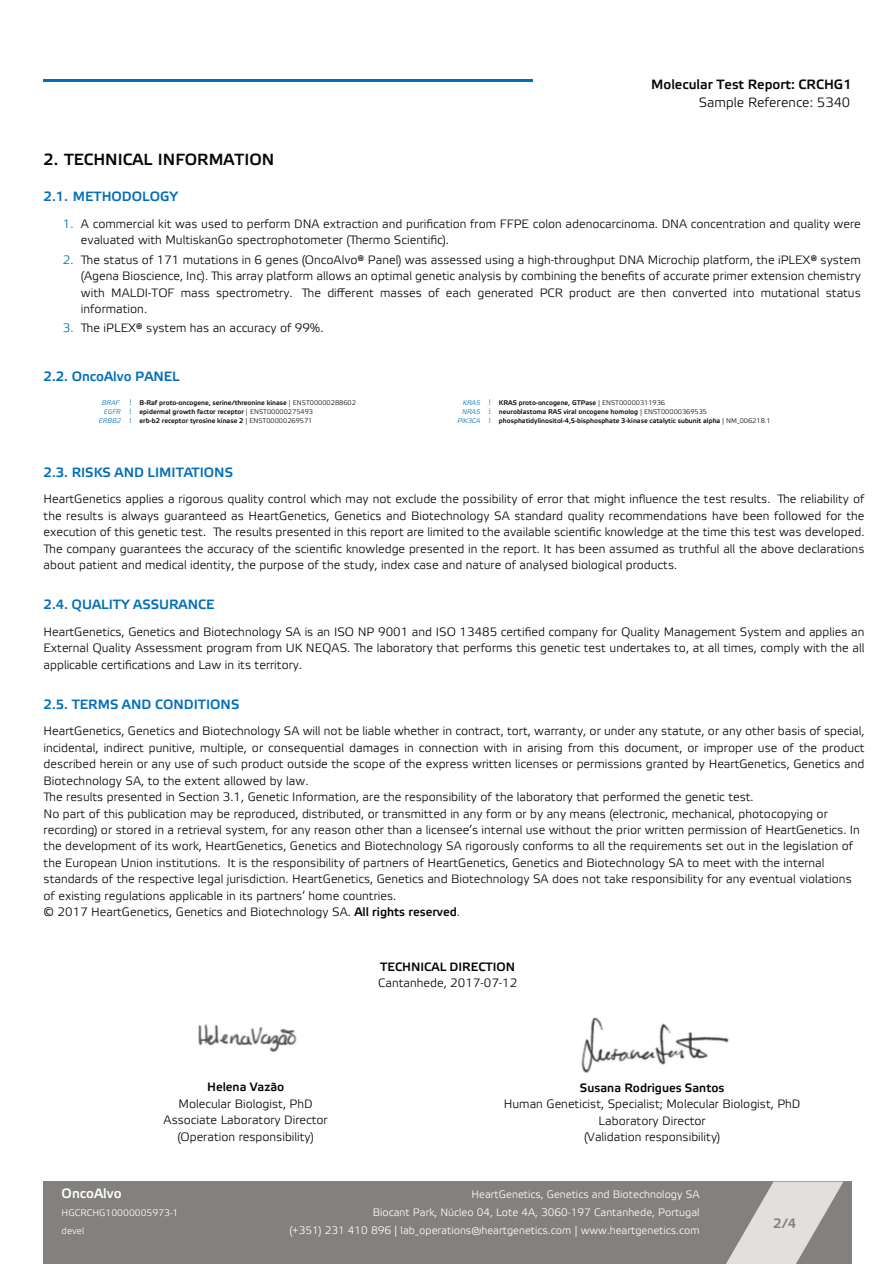
<style>
.page{position:relative;width:895px;height:1264px;background:#fff}
.page>*{position:absolute;margin:0;border:0;box-sizing:border-box;transform-origin:0 0}
.t1{font:700 16.2px "Elektra Light Pro";color:#080704}
.t2{font:700 13.5px "Elektra Light Pro";color:#006eb8}
.t3{font:700 13.5px "Elektra Light Pro";color:#080704}
.t4{font:13.5px "Elektra Light Pro";color:#080704}
.t5{font:700 13.5px "Elektra Light Pro";color:#fff}
.t6{font:700 13.5px "Elektra Light Pro";color:#83817f}
.t7{font:12.15px/16.5px "Elektra Light Pro";color:#080704;text-align:justify}
.t8{font:700 12.15px "Elektra Light Pro";color:#080704}
.t9{font:10.8px/18.1px "Elektra Light Pro";color:#fff;text-align:right}
.t10{font:9.45px/18.1px "Elektra Light Pro";color:#fff}
.t11{font:700 6.75px "Elektra Light Pro";color:#080704}
.t12{font:italic 6.75px "Elektra Light Pro";color:#006eb8}
.s1{color:#006eb8}
.s2{font-weight:400}
.s3{font-weight:700}
</style>
<div class="page">
<hr style="left:44px;top:80px;width:489px;height:2px;background:#006eb8">
<svg style="left:130px;top:399px;width:1px;height:24px"></svg>
<svg style="left:489px;top:399px;width:1px;height:24px"></svg>
<img style="left:199px;top:1024px;width:97px;height:27px">
<img style="left:581px;top:1017px;width:147px;height:55px">
<div style="left:44px;top:1181px;width:227px;height:82px;background:#83817f"></div>
<div style="left:271px;top:1181px;width:446px;height:82px;background:#83817f"></div>
<div style="left:717px;top:1181px;width:134px;height:82px;background:#83817f"></div>
<svg style="left:726px;top:1181px;width:117px;height:82px"></svg>
<p class="t3" style="left:651px;top:80px;width:202px">Molecular Test Report: CRCHG1</p>
<p class="t4" style="left:698px;top:98px;width:153px">Sample Reference: 5340</p>
<h1 class="t1" style="left:44px;top:153px;width:232px">2. TECHNICAL INFORMATION</h1>
<p class="t2" style="left:44px;top:191px;width:136px">2.1. METHODOLOGY</p>
<p class="t7" style="left:81px;top:216px;width:781px;text-indent:-18px"><span class="s1">1.</span> A commercial kit was used to perform DNA extraction and purification from FFPE colon adenocarcinoma. DNA concentration and quality were evaluated with MultiskanGo spectrophotometer (Thermo Scientific).</p>
<p class="t7" style="left:81px;top:252px;width:781px;text-indent:-18px"><span class="s1">2.</span> The status of 171 mutations in 6 genes (OncoAlvo® Panel) was assessed using a high-throughput DNA Microchip platform, the iPLEX® system (Agena Bioscience, Inc). This array platform allows an optimal genetic analysis by combining the benefits of accurate primer extension chemistry with MALDI-TOF mass spectrometry. The different masses of each generated PCR product are then converted into mutational status information.</p>
<p class="t7" style="left:63px;top:321px;width:262px"><span class="s1">3.</span> The iPLEX® system has an accuracy of 99%.</p>
<p class="t2" style="left:44px;top:371px;width:138px">2.2. OncoAlvo PANEL</p>
<p class="t12" style="left:102px;top:400px;width:19px">BRAF</p>
<p class="t11" style="left:140px;top:400px;width:218px">B-Raf proto-oncogene, serine/threonine kinase <span class="s2">| ENST00000288602</span></p>
<p class="t12" style="left:104px;top:409px;width:19px">EGFR</p>
<p class="t11" style="left:140px;top:409px;width:175px">epidermal growth factor receptor <span class="s2">| ENST00000275493</span></p>
<p class="t12" style="left:99px;top:418px;width:24px">ERBB2</p>
<p class="t11" style="left:140px;top:418px;width:174px">erb-b2 receptor tyrosine kinase 2 <span class="s2">| ENST00000269571</span></p>
<p class="t12" style="left:463px;top:400px;width:19px">KRAS</p>
<p class="t11" style="left:499px;top:400px;width:168px">KRAS proto-oncogene, GTPase <span class="s2">| ENST00000311936</span></p>
<p class="t12" style="left:462px;top:409px;width:20px">NRAS</p>
<p class="t11" style="left:499px;top:409px;width:210px">neuroblastoma RAS viral oncogene homolog <span class="s2">| ENST00000369535</span></p>
<p class="t12" style="left:457px;top:418px;width:25px">PIK3CA</p>
<p class="t11" style="left:499px;top:418px;width:273px">phosphatidylinositol-4,5-bisphosphate 3-kinase catalytic subunit alpha <span class="s2">| NM_006218.1</span></p>
<p class="t2" style="left:44px;top:467px;width:191px">2.3. RISKS AND LIMITATIONS</p>
<p class="t7" style="left:44px;top:492px;width:822px">HeartGenetics applies a rigorous quality control which may not exclude the possibility of error that might influence the test results. The reliability of the results is always guaranteed as HeartGenetics, Genetics and Biotechnology SA standard quality recommendations have been followed for the execution of this genetic test. The results presented in this report are limited to the available scientific knowledge at the time this test was developed.<br>The company guarantees the accuracy of the scientific knowledge presented in the report. It has been assumed as truthful all the above declarations about patient and medical identity, the purpose of the study, index case and nature of analysed biological products.</p>
<p class="t2" style="left:44px;top:599px;width:172px">2.4. QUALITY ASSURANCE</p>
<p class="t7" style="left:44px;top:624px;width:822px">HeartGenetics, Genetics and Biotechnology SA is an ISO NP 9001 and ISO 13485 certified company for Quality Management System and applies an External Quality Assessment program from UK NEQAS. The laboratory that performs this genetic test undertakes to, at all times, comply with the all applicable certifications and Law in its territory.</p>
<p class="t2" style="left:44px;top:699px;width:197px">2.5. TERMS AND CONDITIONS</p>
<p class="t7" style="left:44px;top:724px;width:822px;text-align:left">HeartGenetics, Genetics and Biotechnology SA will not be liable whether in contract, tort, warranty, or under any statute, or any other basis of special, incidental, indirect punitive, multiple, or consequential damages in connection with in arising from this document, or improper use of the product described herein or any use of such product outside the scope of the express written licenses or permissions granted by HeartGenetics, Genetics and Biotechnology SA, to the extent allowed by law.<br>The results presented in Section 3.1, Genetic Information, are the responsibility of the laboratory that performed the genetic test.<br>No part of this publication may be reproduced, distributed, or transmitted in any form or by any means (electronic, mechanical, photocopying or recording) or stored in a retrieval system, for any reason other than a licensee’s internal use without the prior written permission of HeartGenetics. In the development of its work, HeartGenetics, Genetics and Biotechnology SA rigorously conforms to all the requirements set out in the legislation of the European Union institutions. It is the responsibility of partners of HeartGenetics, Genetics and Biotechnology SA to meet with the internal standards of the respective legal jurisdiction. HeartGenetics, Genetics and Biotechnology SA does not take responsibility for any eventual violations of existing regulations applicable in its partners’ home countries.<br>© 2017 HeartGenetics, Genetics and Biotechnology SA. <span class="s3">All rights reserved</span>.</p>
<p class="t8" style="left:207px;top:1082px;width:79px">Helena Vazão</p>
<p class="t7" style="left:163px;top:1096px;width:166px;text-align:center">Molecular Biologist, PhD<br>Associate Laboratory Director (Operation responsibility)</p>
<p class="t8" style="left:380px;top:962px;width:137px">TECHNICAL DIRECTION</p>
<p class="t7" style="left:378px;top:975px;width:140px">Cantanhede, 2017-07-12</p>
<p class="t8" style="left:580px;top:1083px;width:146px">Susana Rodrigues Santos</p>
<p class="t7" style="left:504px;top:1096px;width:298px;text-align:center">Human Geneticist, Specialist; Molecular Biologist, PhD<br>Laboratory Director<br>(Validation responsibility)</p>
<p class="t5" style="left:62px;top:1187px;width:61px">OncoAlvo</p>
<p class="t10" style="left:62px;top:1204px;width:118px">HGCRCHG10000005973-1 devel</p>
<p class="t9" style="left:289px;top:1185px;width:411px">HeartGenetics, Genetics and Biotechnology SA<br>Biocant Park, Núcleo 04, Lote 4A, 3060-197 Cantanhede, Portugal<br>(+351) 231 410 896 | lab_operations@heartgenetics.com | www.heartgenetics.com</p>
<p class="t6" style="left:773px;top:1217px;width:25px">2/4</p>
</div>
